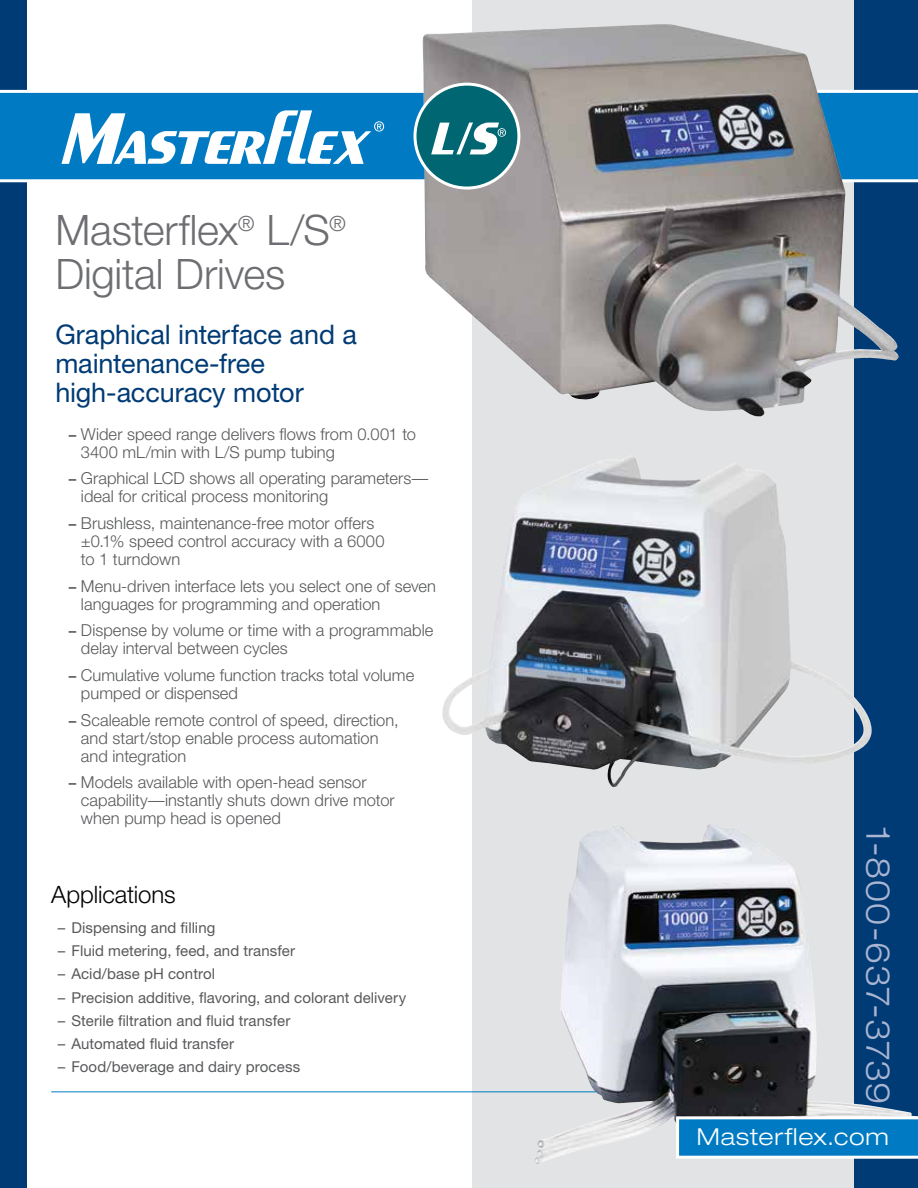
<style>
.page{position:relative;width:918px;height:1188px;background:#fff}
.page>*{position:absolute;margin:0;border:0;box-sizing:border-box;transform-origin:0 0}
.t1{font:300 42px/43.5px "Helvetica Neue";letter-spacing:-.005em;color:#6d6e71}
.t2{font:300 expanded 33px "Helvetica Neue";letter-spacing:.01em;color:#aab5d1}
.t3{font:27px/28.5px "Helvetica Neue";letter-spacing:-.005em;color:#003b75}
.t4{font:300 24px "Helvetica Neue";letter-spacing:-.005em;color:#000}
.t5{font:300 expanded 23.4px "Helvetica Neue";letter-spacing:.035em;color:#fff}
.t6{font:300 16.5px/18px "Helvetica Neue";color:#58595b}
.t7{font:15px "Helvetica Neue";letter-spacing:.005em;color:#58595b}
.s1{font-weight:500;font-size:15px}
</style>
<div class="page">
<div style="left:472px;top:0;width:438px;height:1188px;background:#e2e3e4"></div>
<div style="left:0;top:0;width:27px;height:1188px;background:#003b75"></div>
<div style="left:854px;top:0;width:64px;height:1188px;background:#003b75"></div>
<svg style="left:0;top:89px;width:918px;height:94px;background:#238cca"></svg>
<svg style="left:61px;top:110px;width:323px;height:54px"></svg>
<img style="left:421px;top:24px;width:483px;height:393px">
<img style="left:442px;top:457px;width:430px;height:330px">
<img style="left:534px;top:823px;width:378px;height:341px">
<svg style="left:675px;top:1115px;width:243px;height:45px;background:#2d8fc8"></svg>
<hr style="left:51px;top:1091px;width:546px;height:1px;background:#007ac2">
<div style="left:415px;top:84px;width:104px;height:104px;background:#006772;border-radius:50%"></div>
<svg style="left:431px;top:123px;width:75px;height:31px"></svg>
<div style="left:413px;top:83px;width:107px;height:107px;border:3px solid #fff;border-radius:50%"></div>
<h1 class="t1" style="left:55px;top:208px;width:292px">Masterflex<sup>®</sup> L/S<sup>®<br></sup>Digital Drives</h1>
<h3 class="t3" style="left:55px;top:320px;width:303px">Graphical interface and a maintenance-free high-accuracy motor</h3>
<p class="t6" style="left:81px;top:424px;width:337px;text-indent:-12px"><span class="s1">–</span> Wider speed range delivers flows from 0.001 to<br>3400 mL/min with L/S pump tubing</p>
<p class="t6" style="left:81px;top:469px;width:349px;text-indent:-12px"><span class="s1">–</span> Graphical LCD shows all operating parameters— ideal for critical process monitoring</p>
<p class="t6" style="left:81px;top:514px;width:305px;text-indent:-12px"><span class="s1">–</span> Brushless, maintenance-free motor offers ±0.1% speed control accuracy with a 6000 to 1 turndown</p>
<p class="t6" style="left:81px;top:576px;width:357px;text-indent:-12px"><span class="s1">–</span> Menu-driven interface lets you select one of seven languages for programming and operation</p>
<p class="t6" style="left:81px;top:621px;width:354px;text-indent:-12px"><span class="s1">–</span> Dispense by volume or time with a programmable delay interval between cycles</p>
<p class="t6" style="left:81px;top:666px;width:335px;text-indent:-12px"><span class="s1">–</span> Cumulative volume function tracks total volume pumped or dispensed</p>
<p class="t6" style="left:81px;top:710px;width:319px;text-indent:-12px"><span class="s1">–</span> Scaleable remote control of speed, direction, and start/stop enable process automation and integration</p>
<p class="t6" style="left:81px;top:773px;width:315px;text-indent:-12px"><span class="s1">–</span> Models available with open-head sensor capability—instantly shuts down drive motor when pump head is opened</p>
<h3 class="t4" style="left:51px;top:880px;width:126px">Applications</h3>
<p class="t7" style="left:58px;top:919px;width:159px">– Dispensing and filling</p>
<p class="t7" style="left:58px;top:942px;width:239px">– Fluid metering, feed, and transfer</p>
<p class="t7" style="left:58px;top:965px;width:159px">– Acid/base pH control</p>
<p class="t7" style="left:58px;top:988px;width:350px">– Precision additive, flavoring, and colorant delivery</p>
<p class="t7" style="left:58px;top:1012px;width:234px">– Sterile filtration and fluid transfer</p>
<p class="t7" style="left:58px;top:1035px;width:178px">– Automated fluid transfer</p>
<p class="t7" style="left:58px;top:1058px;width:244px">– Food/beverage and dairy process</p>
<h2 class="t2" style="left:898px;top:827px;width:279px;rotate:90deg">1-800-637-3739</h2>
<h3 class="t5" style="left:697px;top:1123px;width:193px">Masterflex.com</h3>
</div>
